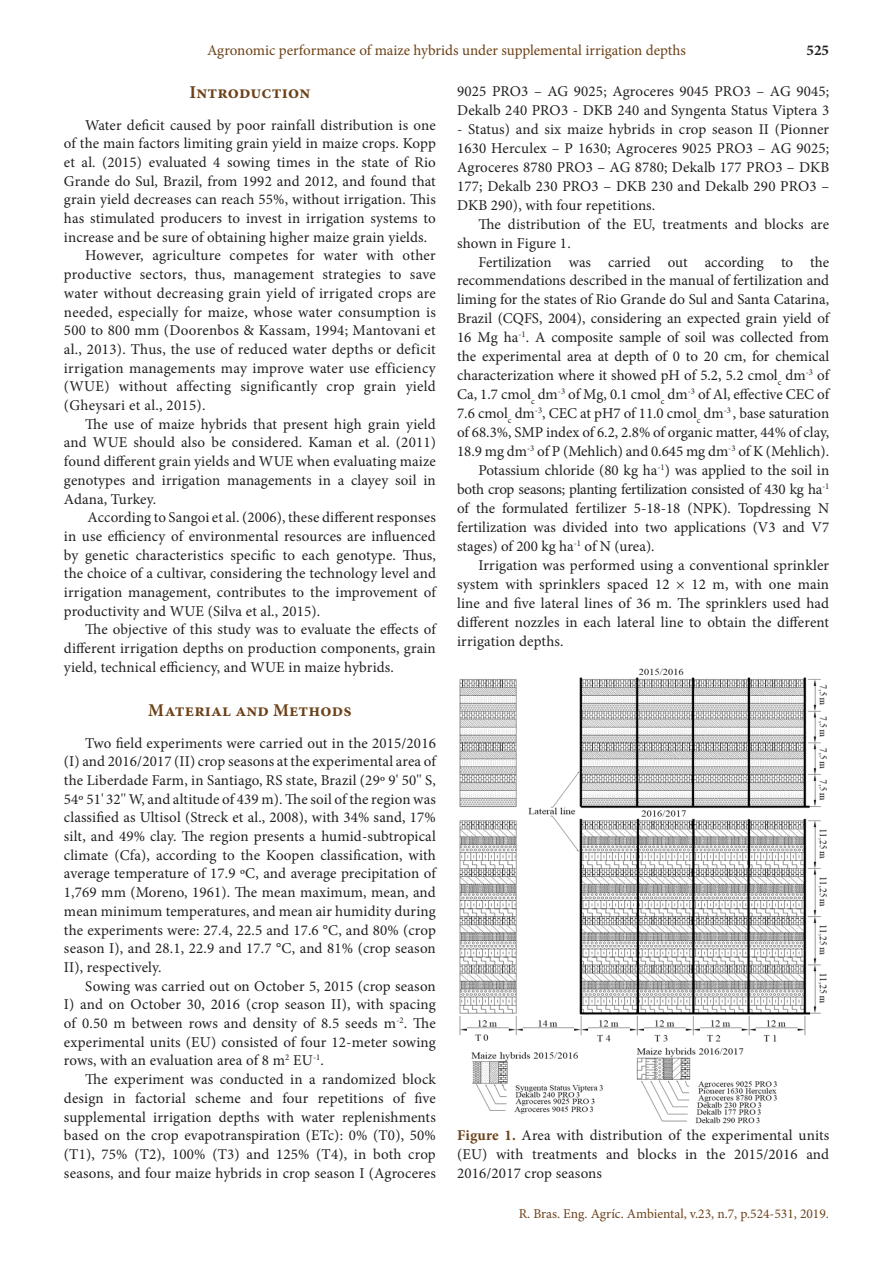
<style>
.page{position:relative;width:893px;height:1263px;background:#fff}
.page>*{position:absolute;margin:0;border:0;box-sizing:border-box;transform-origin:0 0}
.t1{font:700 18px "Minion Pro";letter-spacing:.01em;color:#6c4118}
.Normal_Normal_1{font:15px/18.8px "Minion Pro";letter-spacing:.005em;color:#231f20;text-align:justify}
.t2{font:15px "Minion Pro";color:#6c4118}
.t3{font:700 15px "Minion Pro";color:#231f20}
.t4{font:13.5px "Minion Pro";color:#6c4118}
.s1{font-weight:700;color:#6c4118}
</style>
<div class="page">
<img style="left:459px;top:668px;width:368px;height:456px">
<p class="t2" style="left:207px;top:40px;width:480px">Agronomic performance of maize hybrids under supplemental irrigation depths</p>
<p class="t3" style="left:806px;top:40px;width:24px">525</p>
<p class="t1" style="left:190px;top:80px;width:122px">Introduction</p>
<p class="Normal_Normal_1" style="left:64px;top:115px;width:373px;text-indent:21px">Water deficit caused by poor rainfall distribution is one of the main factors limiting grain yield in maize crops. Kopp et al. (2015) evaluated 4 sowing times in the state of Rio Grande do Sul, Brazil, from 1992 and 2012, and found that grain yield decreases can reach 55%, without irrigation. This has stimulated producers to invest in irrigation systems to increase and be sure of obtaining higher maize grain yields.</p>
<p class="Normal_Normal_1" style="left:64px;top:246px;width:373px;text-indent:21px">However, agriculture competes for water with other productive sectors, thus, management strategies to save water without decreasing grain yield of irrigated crops are needed, especially for maize, whose water consumption is 500 to 800 mm (Doorenbos &amp; Kassam, 1994; Mantovani et al., 2013). Thus, the use of reduced water depths or deficit irrigation managements may improve water use efficiency (WUE) without affecting significantly crop grain yield (Gheysari et al., 2015).</p>
<p class="Normal_Normal_1" style="left:64px;top:415px;width:373px;text-indent:21px">The use of maize hybrids that present high grain yield and WUE should also be considered. Kaman et al. (2011) found different grain yields and WUE when evaluating maize genotypes and irrigation managements in a clayey soil in Adana, Turkey.</p>
<p class="Normal_Normal_1" style="left:64px;top:508px;width:373px;text-indent:24px">According to Sangoi et al. (2006), these different responses in use efficiency of environmental resources are influenced by genetic characteristics specific to each genotype. Thus, the choice of a cultivar, considering the technology level and irrigation management, contributes to the improvement of productivity and WUE (Silva et al., 2015).</p>
<p class="Normal_Normal_1" style="left:64px;top:620px;width:373px;text-indent:21px">The objective of this study was to evaluate the effects of different irrigation depths on production components, grain yield, technical efficiency, and WUE in maize hybrids.</p>
<p class="t1" style="left:148px;top:698px;width:205px">Material and Methods</p>
<p class="Normal_Normal_1" style="left:64px;top:733px;width:373px;text-indent:21px">Two field experiments were carried out in the 2015/2016 (I) and 2016/2017 (II) crop seasons at the experimental area of the Liberdade Farm, in Santiago, RS state, Brazil (29º 9' 50'' S, 54º 51' 32'' W, and altitude of 439 m). The soil of the region was classified as Ultisol (Streck et al., 2008), with 34% sand, 17% silt, and 49% clay. The region presents a humid-subtropical climate (Cfa), according to the Koopen classification, with average temperature of 17.9 ºC, and average precipitation of 1,769 mm (Moreno, 1961). The mean maximum, mean, and mean minimum temperatures, and mean air humidity during the experiments were: 27.4, 22.5 and 17.6 °C, and 80% (crop season I), and 28.1, 22.9 and 17.7 °C, and 81% (crop season II), respectively.</p>
<p class="Normal_Normal_1" style="left:64px;top:976px;width:373px;text-indent:21px">Sowing was carried out on October 5, 2015 (crop season I) and on October 30, 2016 (crop season II), with spacing of 0.50 m between rows and density of 8.5 seeds m<sup>-2</sup>. The experimental units (EU) consisted of four 12-meter sowing rows, with an evaluation area of 8 m<sup>2</sup> EU<sup>-1</sup>.</p>
<p class="Normal_Normal_1" style="left:64px;top:1070px;width:373px;text-indent:21px">The experiment was conducted in a randomized block design in factorial scheme and four repetitions of five supplemental irrigation depths with water replenishments based on the crop evapotranspiration (ETc): 0% (T0), 50% (T1), 75% (T2), 100% (T3) and 125% (T4), in both crop seasons, and four maize hybrids in crop season I (Agroceres</p>
<p class="Normal_Normal_1" style="left:457px;top:82px;width:374px">9025 PRO3 – AG 9025; Agroceres 9045 PRO3 – AG 9045;<br>Dekalb 240 PRO3 - DKB 240 and Syngenta Status Viptera 3</p>
<p class="Normal_Normal_1" style="left:457px;top:120px;width:374px">- Status) and six maize hybrids in crop season II (Pionner 1630 Herculex – P 1630; Agroceres 9025 PRO3 – AG 9025; Agroceres 8780 PRO3 – AG 8780; Dekalb 177 PRO3 – DKB 177; Dekalb 230 PRO3 – DKB 230 and Dekalb 290 PRO3 – DKB 290), with four repetitions.</p>
<p class="Normal_Normal_1" style="left:457px;top:214px;width:374px;text-indent:21px">The distribution of the EU, treatments and blocks are shown in Figure 1.</p>
<p class="Normal_Normal_1" style="left:457px;top:252px;width:374px;text-indent:21px">Fertilization was carried out according to the recommendations described in the manual of fertilization and liming for the states of Rio Grande do Sul and Santa Catarina, Brazil (CQFS, 2004), considering an expected grain yield of 16 Mg ha<sup>-1</sup>. A composite sample of soil was collected from the experimental area at depth of 0 to 20 cm, for chemical characterization where it showed pH of 5.2, 5.2 cmol<sub>c</sub> dm<sup>-3</sup> of Ca, 1.7 cmol<sub>c</sub> dm<sup>-3</sup> of Mg, 0.1 cmol<sub>c</sub> dm<sup>-3</sup> of Al, effective CEC of 7.6 cmol<sub>c</sub> dm<sup>-3</sup>, CEC at pH7 of 11.0 cmol<sub>c</sub> dm<sup>-3</sup> , base saturation of 68.3%, SMP index of 6.2, 2.8% of organic matter, 44% of clay, 18.9 mg dm<sup>-3</sup> of P (Mehlich) and 0.645 mg dm<sup>-3</sup> of K (Mehlich).</p>
<p class="Normal_Normal_1" style="left:457px;top:461px;width:374px;text-indent:21px">Potassium chloride (80 kg ha<sup>-1</sup>) was applied to the soil in both crop seasons; planting fertilization consisted of 430 kg ha<sup>-1 </sup>of the formulated fertilizer 5-18-18 (NPK). Topdressing N fertilization was divided into two applications (V3 and V7 stages) of 200 kg ha<sup>-1</sup> of N (urea).</p>
<p class="Normal_Normal_1" style="left:457px;top:556px;width:374px;text-indent:21px">Irrigation was performed using a conventional sprinkler system with sprinklers spaced 12 × 12 m, with one main line and five lateral lines of 36 m. The sprinklers used had different nozzles in each lateral line to obtain the different irrigation depths.</p>
<p class="Normal_Normal_1" style="left:457px;top:1126px;width:374px"><span class="s1">Figure 1.</span> Area with distribution of the experimental units (EU) with treatments and blocks in the 2015/2016 and 2016/2017 crop seasons</p>
<p class="t4" style="left:519px;top:1204px;width:312px">R. Bras. Eng. Agríc. Ambiental, v.23, n.7, p.524-531, 2019.</p>
</div>
